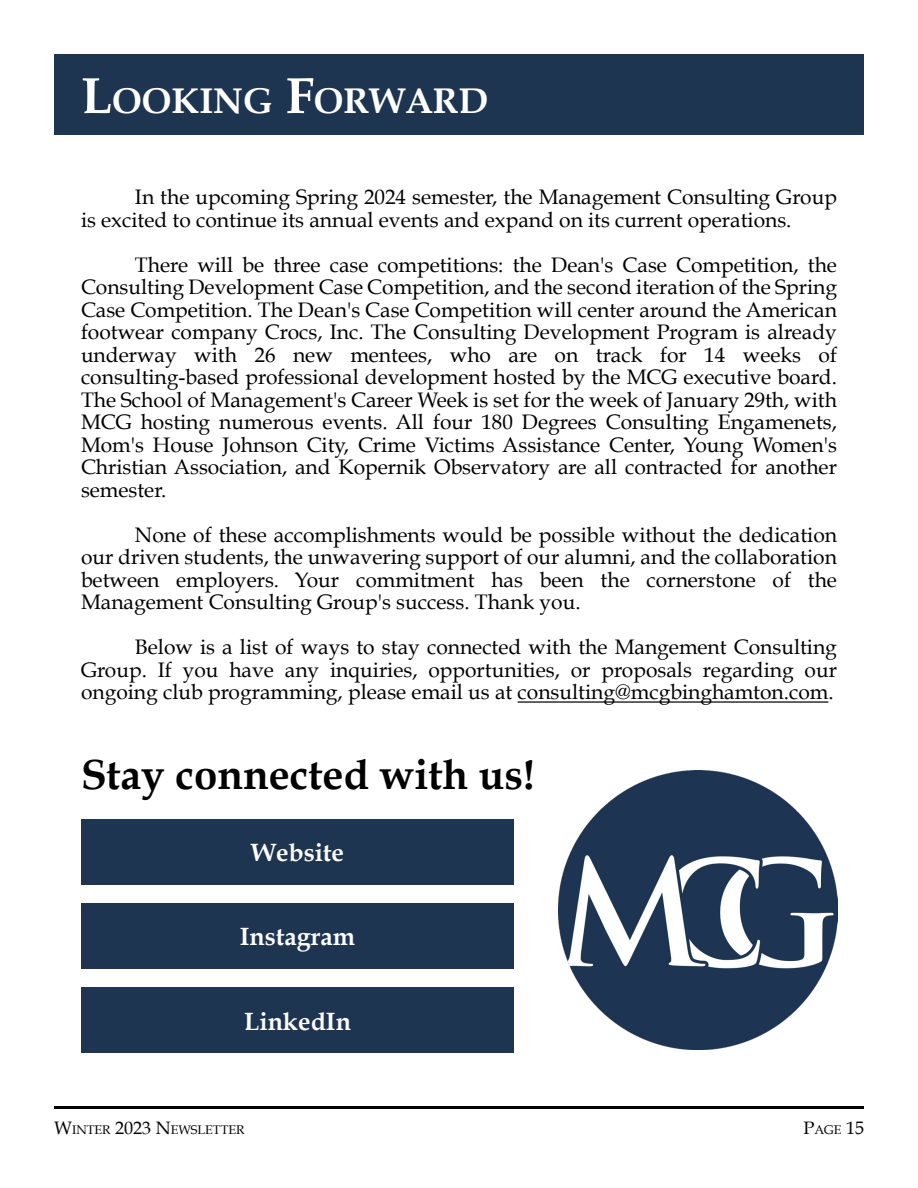
<style>
.page{position:relative;width:918px;height:1188px;background:#fff}
.page>*{position:absolute;margin:0;border:0;box-sizing:border-box;transform-origin:0 0}
.t1{font:700 42px "Book Antiqua";color:#000}
.t2{font:700 35.7px "Book Antiqua";color:#fff}
.t3{font:700 25.05px "Book Antiqua";color:#fff}
.t4{font:21px/22.5px "Book Antiqua";color:#000;text-align:justify}
.t5{font:18px "Book Antiqua";color:#000}
.t6{font:12.6px "Book Antiqua";color:#000}
.s1{font-size:51px}
.s2{font-size:18px}
.s3{font-size:12.6px}
</style>
<div class="page">
<hr style="left:54px;top:1106px;width:810px;height:2px;background:#000">
<div style="left:54px;top:54px;width:810px;height:81px;background:#1e3552"></div>
<img style="left:559px;top:771px;width:278px;height:278px">
<hr style="left:518px;top:701px;width:310px;height:2px;background:#000">
<div style="left:82px;top:903px;width:432px;height:66px;background:#1e3552"></div>
<div style="left:81px;top:819px;width:433px;height:65px;background:#1e3552"></div>
<div style="left:82px;top:988px;width:432px;height:65px;background:#1e3552"></div>
<h2 class="t2" style="left:81px;top:77px;width:409px"><span class="s1">L</span>OOKING <span class="s1">F</span>ORWARD</h2>
<p class="t4" style="left:81px;top:185px;width:758px;text-indent:54px">In the upcoming Spring 2024 semester, the Management Consulting Group is excited to continue its annual events and expand on its current operations.</p>
<p class="t4" style="left:81px;top:253px;width:758px;text-indent:54px">There will be three case competitions: the Dean's Case Competition, the Consulting Development Case Competition, and the second iteration of the Spring Case Competition. The Dean's Case Competition will center around the American footwear company Crocs, Inc. The Consulting Development Program is already underway with 26 new mentees, who are on track for 14 weeks of consulting-based professional development hosted by the MCG executive board.<br>The School of Management's Career Week is set for the week of January 29th, with MCG hosting numerous events. All four 180 Degrees Consulting Engamenets, Mom's House Johnson City, Crime Victims Assistance Center, Young Women's Christian Association, and Kopernik Observatory are all contracted for another semester.</p>
<p class="t4" style="left:81px;top:523px;width:758px;text-indent:54px">None of these accomplishments would be possible without the dedication our driven students, the unwavering support of our alumni, and the collaboration between employers. Your commitment has been the cornerstone of the Management Consulting Group's success. Thank you.</p>
<p class="t4" style="left:81px;top:635px;width:757px;text-indent:54px">Below is a list of ways to stay connected with the Mangement Consulting Group. If you have any inquiries, opportunities, or proposals regarding our ongoing club programming, please email us at consulting@mcgbinghamton.com.</p>
<h1 class="t1" style="left:81px;top:746px;width:455px">Stay connected with us!</h1>
<p class="t3" style="left:251px;top:835px;width:94px">Website</p>
<p class="t3" style="left:240px;top:920px;width:117px">Instagram</p>
<p class="t3" style="left:244px;top:1004px;width:108px">LinkedIn</p>
<p class="t6" style="left:54px;top:1121px;width:192px"><span class="s2">W</span>INTER <span class="s2">2023 N</span>EWSLETTER</p>
<p class="t5" style="left:804px;top:1115px;width:62px">P<span class="s3">AGE</span> 15</p>
</div>
